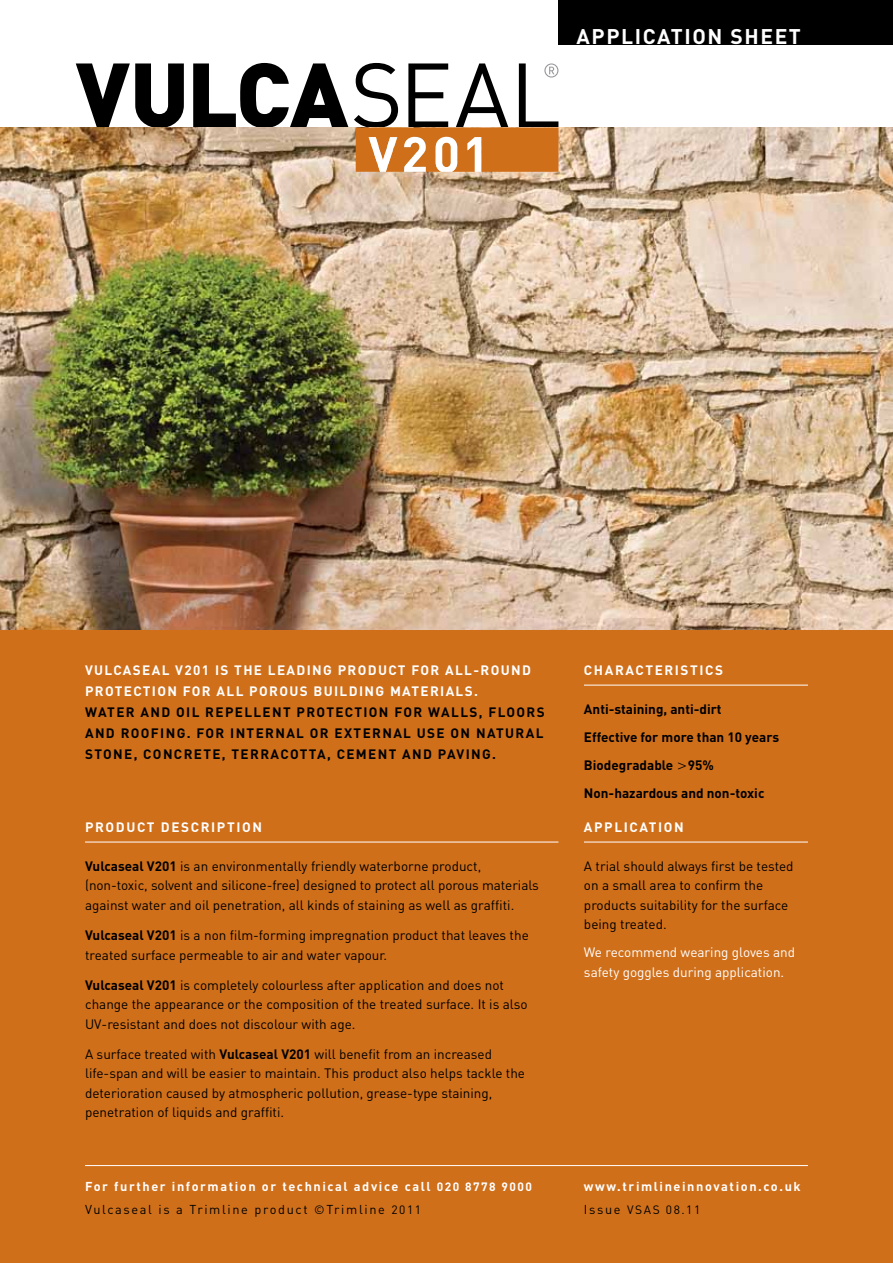
<style>
.page{position:relative;width:893px;height:1263px;background:#fff}
.page>*{position:absolute;margin:0;border:0;box-sizing:border-box;transform-origin:0 0}
.t1{font:700 21px "DIN";letter-spacing:.075em;color:#fff}
.t2{font:13.5px/19.5px "DIN";color:#000}
.t3{font:700 13.5px/28px "DIN";color:#000;text-align:justify}
.t4{font:700 13.5px/21px "DIN";letter-spacing:.1em;color:#fff}
.t5{font:13.5px/19.5px "DIN";color:#fff}
.t6{font:700 13.5px "DIN";letter-spacing:.12em;color:#fff}
.t7{font:700 12.75px/22.5px "DIN";letter-spacing:.125em;color:#fff}
.t8{font:12px "DIN";letter-spacing:.13em;color:#000}
.s1{font-weight:700}
.s2{font-family:"News Gothic BT";font-weight:400}
.s3{font-size:12px}
.s4{font-weight:400;color:#000}
.s5{font-weight:400;font-size:12px;color:#000}
.s6{font-size:12.75px}
</style>
<div class="page">
<svg style="left:76px;top:63px;width:108px;height:65px"></svg>
<div style="left:0;top:621px;width:893px;height:642px;background:#d06f1a"></div>
<hr style="left:85px;top:1165px;width:723px;height:1px;background:#fff">
<hr style="left:85px;top:842px;width:473px;height:1px;background:#fff">
<hr style="left:584px;top:842px;width:224px;height:1px;background:#fff">
<hr style="left:584px;top:685px;width:224px;height:1px;background:#fff">
<div style="left:558px;top:0;width:335px;height:44px;background:#000"></div>
<img style="left:0;top:128px;width:893px;height:501px">
<svg style="left:193px;top:63px;width:365px;height:109px"></svg>
<h1 class="t1" style="left:577px;top:23px;width:226px">APPLICATION SHEET</h1>
<p class="t4" style="left:85px;top:659px;width:447px">VULCASEAL V201 IS THE LEADING PRODUCT FOR ALL-ROUND<br>PROTECTION FOR ALL POROUS BUILDING MATERIALS.</p>
<p class="t3" style="left:85px;top:701px;width:461px;line-height:21px">WATER AND OIL REPELLENT PROTECTION FOR WALLS, FLOORS AND ROOFING. FOR INTERNAL OR EXTERNAL USE ON NATURAL STONE, CONCRETE, TERRACOTTA, CEMENT AND PAVING.</p>
<p class="t6" style="left:85px;top:818px;width:178px">PRODUCT DESCRIPTION</p>
<p class="t2" style="left:85px;top:856px;width:455px"><span class="s1">Vulcaseal V201</span> is an environmentally friendly waterborne product, (non-toxic, solvent and silicone-free) designed to protect all porous materials against water and oil penetration, all kinds of staining as well as graffiti.</p>
<p class="t2" style="left:85px;top:925px;width:445px"><span class="s1">Vulcaseal V201</span> is a non film-forming impregnation product that leaves the treated surface permeable to air and water vapour.</p>
<p class="t2" style="left:85px;top:975px;width:444px"><span class="s1">Vulcaseal V201</span> is completely colourless after application and does not change the appearance or the composition of the treated surface. It is also<br>UV-resistant and does not discolour with age.</p>
<p class="t2" style="left:85px;top:1044px;width:442px">A surface treated with <span class="s1">Vulcaseal V201</span> will benefit from an increased life-span and will be easier to maintain. This product also helps tackle the deterioration caused by atmospheric pollution, grease-type staining, penetration of liquids and graffiti.</p>
<p class="t6" style="left:584px;top:661px;width:141px">CHARACTERISTICS</p>
<p class="t3" style="left:584px;top:694px;width:197px;text-align:left">Anti-staining, anti-dirt<br>Effective for more than 10 years<br>Biodegradable <span class="s2">&gt;</span>95%<br>Non-hazardous and non-toxic</p>
<p class="t6" style="left:584px;top:818px;width:101px">APPLICATION</p>
<p class="t2" style="left:584px;top:856px;width:211px">A trial should always first be tested on a small area to confirm the products suitability for the surface being treated.</p>
<p class="t5" style="left:584px;top:942px;width:213px">We recommend wearing gloves and safety goggles during application.</p>
<p class="t7" style="left:85px;top:1175px;width:448px">For further information or technical advice call <span class="s3">020 8778 9000<br></span><span class="s4">Vulcaseal is a Trimline product</span> <span class="s5">©</span><span class="s4">Trimline</span> <span class="s5">2011</span></p>
<p class="t7" style="left:584px;top:1175px;width:218px">www.trimlineinnovation.co.uk</p>
<p class="t8" style="left:584px;top:1202px;width:118px"><span class="s6">Issue</span> VSAS 08.11</p>
</div>
